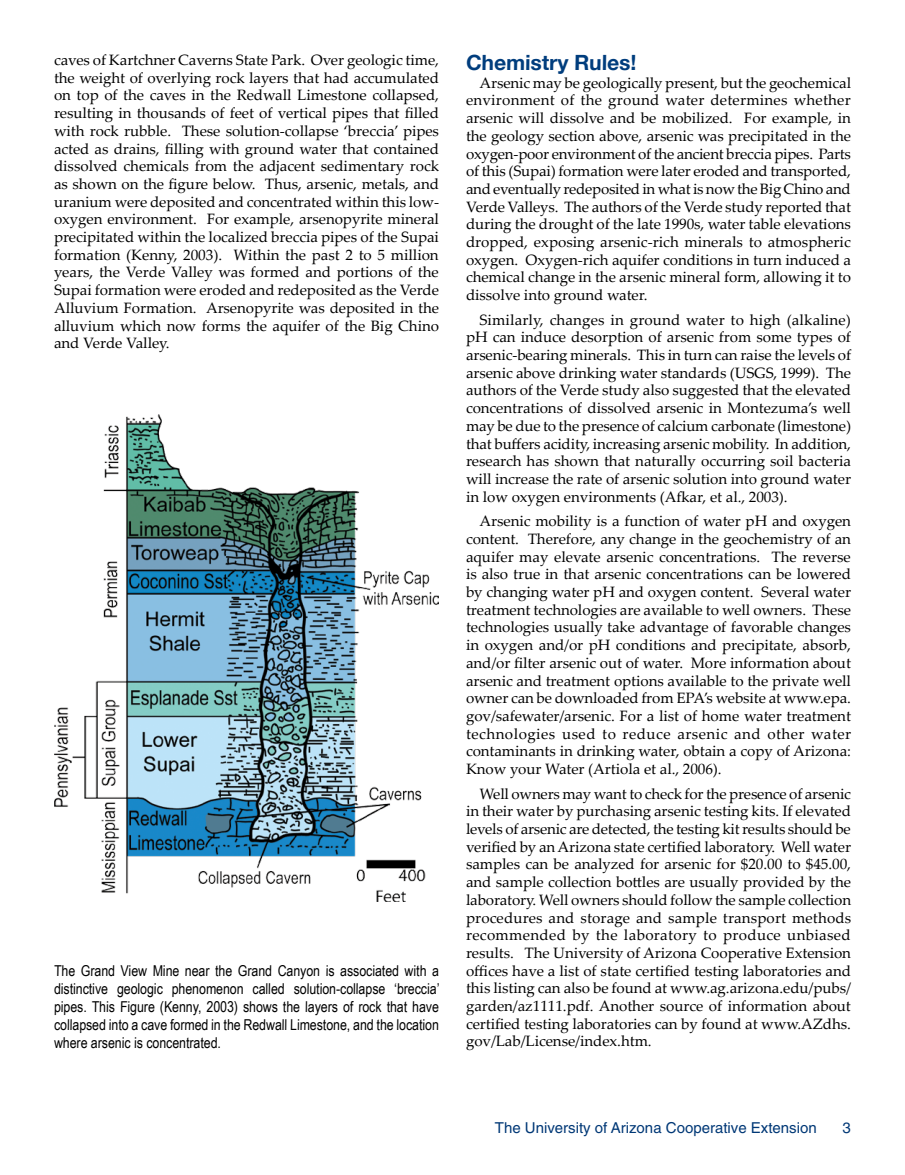
<style>
.page{position:relative;width:905px;height:1175px;background:#fff}
.page>*{position:absolute;margin:0;border:0;box-sizing:border-box;transform-origin:0 0}
.t1{font:700 21px "Helvetica Neue";color:#003d7d}
.t2{font:15px/17.7px "Palatino Linotype";color:#000;text-align:justify}
.t3{font:15px/18px "Arial Narrow";color:#000;text-align:justify}
.t4{font:15px "Helvetica";color:#003876}
</style>
<div class="page">
<img style="left:54px;top:414px;width:385px;height:487px">
<p class="t2" style="left:54px;top:50px;width:387px">caves of Kartchner Caverns State Park. Over geologic time, the weight of overlying rock layers that had accumulated on top of the caves in the Redwall Limestone collapsed, resulting in thousands of feet of vertical pipes that filled with rock rubble. These solution-collapse ‘breccia’ pipes acted as drains, filling with ground water that contained dissolved chemicals from the adjacent sedimentary rock as shown on the figure below. Thus, arsenic, metals, and uranium were deposited and concentrated within this low&shy;oxygen environment. For example, arsenopyrite mineral precipitated within the localized breccia pipes of the Supai formation (Kenny, 2003). Within the past 2 to 5 million years, the Verde Valley was formed and portions of the Supai formation were eroded and redeposited as the Verde Alluvium Formation. Arsenopyrite was deposited in the alluvium which now forms the aquifer of the Big Chino and Verde Valley.</p>
<h1 class="t1" style="left:466px;top:49px;width:172px">Chemistry Rules!</h1>
<p class="t2" style="left:466px;top:73px;width:387px;text-indent:14px">Arsenic may be geologically present, but the geochemical environment of the ground water determines whether arsenic will dissolve and be mobilized. For example, in the geology section above, arsenic was precipitated in the oxygen-poor environment of the ancient breccia pipes. Parts of this (Supai) formation were later eroded and transported, and eventually redeposited in what is now the Big Chino and Verde Valleys. The authors of the Verde study reported that during the drought of the late 1990s, water table elevations dropped, exposing arsenic-rich minerals to atmospheric oxygen. Oxygen-rich aquifer conditions in turn induced a chemical change in the arsenic mineral form, allowing it to dissolve into ground water.</p>
<p class="t2" style="left:466px;top:310px;width:387px;text-indent:14px">Similarly, changes in ground water to high (alkaline) pH can induce desorption of arsenic from some types of arsenic-bearing minerals. This in turn can raise the levels of arsenic above drinking water standards (USGS, 1999). The authors of the Verde study also suggested that the elevated concentrations of dissolved arsenic in Montezuma’s well may be due to the presence of calcium carbonate (limestone) that buffers acidity, increasing arsenic mobility. In addition, research has shown that naturally occurring soil bacteria will increase the rate of arsenic solution into ground water in low oxygen environments (Afkar, et al., 2003).</p>
<p class="t2" style="left:466px;top:511px;width:387px;text-indent:14px">Arsenic mobility is a function of water pH and oxygen content. Therefore, any change in the geochemistry of an aquifer may elevate arsenic concentrations. The reverse is also true in that arsenic concentrations can be lowered by changing water pH and oxygen content. Several water treatment technologies are available to well owners. These technologies usually take advantage of favorable changes in oxygen and/or pH conditions and precipitate, absorb, and/or filter arsenic out of water. More information about arsenic and treatment options available to the private well owner can be downloaded from EPA’s website at www.epa. gov/safewater/arsenic. For a list of home water treatment technologies used to reduce arsenic and other water contaminants in drinking water, obtain a copy of Arizona:<br>Know your Water (Artiola et al., 2006).</p>
<p class="t2" style="left:466px;top:784px;width:387px;text-indent:14px">Well owners may want to check for the presence of arsenic in their water by purchasing arsenic testing kits. If elevated levels of arsenic are detected, the testing kit results should be verified by an Arizona state certified laboratory. Well water samples can be analyzed for arsenic for $20.00 to $45.00, and sample collection bottles are usually provided by the laboratory. Well owners should follow the sample collection procedures and storage and sample transport methods recommended by the laboratory to produce unbiased results. The University of Arizona Cooperative Extension offices have a list of state certified testing laboratories and this listing can also be found at www.ag.arizona.edu/pubs/ garden/az1111.pdf. Another source of information about certified testing laboratories can by found at www.AZdhs. gov/Lab/License/index.htm.</p>
<p class="t3" style="left:54px;top:961px;width:387px">The Grand View Mine near the Grand Canyon is associated with a distinctive geologic phenomenon called solution-collapse ‘breccia’ pipes. This Figure (Kenny, 2003) shows the layers of rock that have collapsed into a cave formed in the Redwall Limestone, and the location where arsenic is concentrated.</p>
<p class="t4" style="left:495px;top:1118px;width:323px">The University of Arizona Cooperative Extension</p>
</div>
